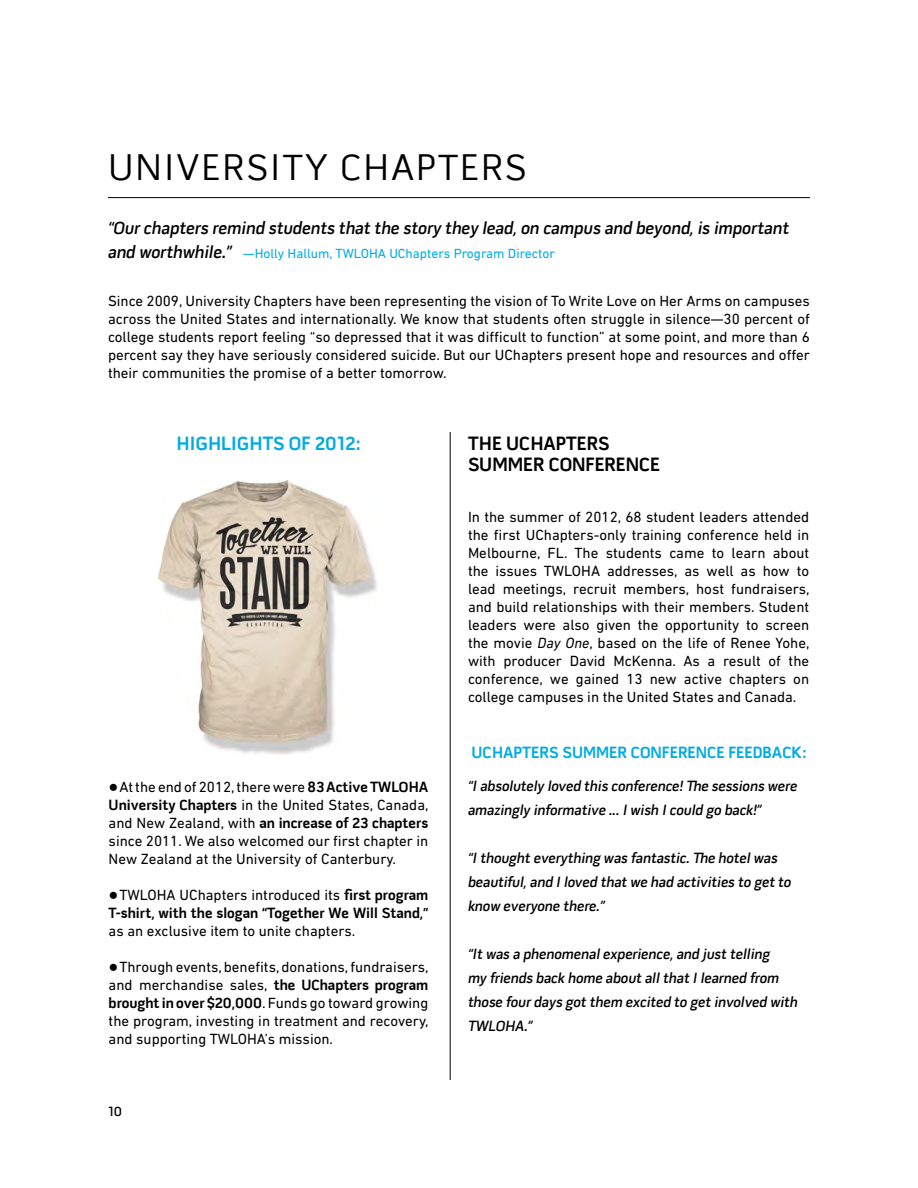
<style>
.page{position:relative;width:918px;height:1188px;background:#fff}
.page>*{position:absolute;margin:0;border:0;box-sizing:border-box;transform-origin:0 0}
.t1{font:37.5px "Pill Gothic 600 mg";letter-spacing:.05em;color:#000}
.t2{font:700 19.5px/21px "Pill Gothic 600 mg";color:#000}
.t3{font:700 19.5px "Pill Gothic 600 mg";color:#00abe3}
.t4{font:18px "Pill Gothic 600 mg Semibd Obq";color:#000}
.t5{font:700 16.5px "Pill Gothic 600 mg";color:#00abe3}
.t6{font:15px/18px "DIN Next LT Pro";color:#000;text-align:justify}
.t7{font:15px/24px "Pill Gothic 600 mg Semibd Obq";color:#000}
.t8{font:700 15px "Pill Gothic 600 mg";color:#000}
.t9{font:13.5px "DIN Next LT Pro";color:#00abe3}
.t10{font:600 13.5px "Pill Gothic 600 mg";color:#000}
.s1{font-family:"Pill Gothic 600 mg Semibd Obq";font-size:18px;color:#000}
.s2{font-family:"Arial";font-weight:900;font-size:16.5px}
.s3{font-family:"Pill Gothic 600 mg";font-weight:700}
.s4{font-family:"DIN Next LT Pro";font-weight:400}
.s5{font-style:italic}
</style>
<div class="page">
<hr style="left:108px;top:197px;width:702px;height:1px;background:#000">
<hr style="left:450px;top:432px;width:1px;height:648px;background:#000">
<img style="left:159px;top:481px;width:218px;height:274px">
<h1 class="t1" style="left:108px;top:145px;width:420px">UNIVERSITY CHAPTERS</h1>
<p class="t4" style="left:108px;top:217px;width:683px">“Our chapters remind students that the story they lead, on campus and beyond, is important</p>
<p class="t9" style="left:108px;top:245px;width:449px"><span class="s1">and worthwhile.”</span> —Holly Hallum, TWLOHA UChapters Program Director</p>
<p class="t6" style="left:108px;top:292px;width:704px">Since 2009, University Chapters have been representing the vision of To Write Love on Her Arms on campuses across the United States and internationally. We know that students often struggle in silence—30 percent of college students report feeling “so depressed that it was difficult to function” at some point, and more than 6 percent say they have seriously considered suicide. But our UChapters present hope and resources and offer their communities the promise of a better tomorrow.</p>
<h2 class="t3" style="left:176px;top:432px;width:186px">HIGHLIGHTS OF 2012:</h2>
<p class="t6" style="left:109px;top:778px;width:321px"><span class="s2">●</span>At the end of 2012, there were <span class="s3">83 Active TWLOHA<br>University Chapters</span> in the United States, Canada,</p>
<p class="t8" style="left:109px;top:814px;width:321px"><span class="s4">and New Zealand, with</span> an increase of 23 chapters</p>
<p class="t6" style="left:109px;top:832px;width:321px">since 2011. We also welcomed our first chapter in<br>New Zealand at the University of Canterbury.</p>
<p class="t6" style="left:109px;top:886px;width:321px"><span class="s2">●</span>TWLOHA UChapters introduced its <span class="s3">first program</span></p>
<p class="t8" style="left:109px;top:904px;width:321px">T-shirt, with the slogan “Together We Will Stand,”</p>
<p class="t6" style="left:109px;top:922px;width:248px">as an exclusive item to unite chapters.</p>
<p class="t6" style="left:109px;top:958px;width:321px"><span class="s2">●</span>Through events, benefits, donations, fundraisers, and merchandise sales, <span class="s3">the UChapters program brought in over $20,000</span>. Funds go toward growing the program, investing in treatment and recovery, and supporting TWLOHA’s mission.</p>
<p class="t10" style="left:108px;top:1103px;width:16px">10</p>
<h2 class="t2" style="left:468px;top:433px;width:193px">THE UCHAPTERS<br>SUMMER CONFERENCE</h2>
<p class="t6" style="left:468px;top:508px;width:343px">In the summer of 2012, 68 student leaders attended the first UChapters-only training conference held in Melbourne, FL. The students came to learn about the issues TWLOHA addresses, as well as how to lead meetings, recruit members, host fundraisers, and build relationships with their members. Student leaders were also given the opportunity to screen the movie <span class="s5">Day One</span>, based on the life of Renee Yohe, with producer David McKenna. As a result of the conference, we gained 13 new active chapters on college campuses in the United States and Canada.</p>
<p class="t5" style="left:471px;top:743px;width:337px">UCHAPTERS SUMMER CONFERENCE FEEDBACK:</p>
<p class="t7" style="left:468px;top:774px;width:331px">“I absolutely loved this conference! The sessions were amazingly informative ... I wish I could go back!”</p>
<p class="t7" style="left:468px;top:846px;width:325px">“I thought everything was fantastic. The hotel was beautiful, and I loved that we had activities to get to know everyone there.”</p>
<p class="t7" style="left:468px;top:942px;width:331px">“It was a phenomenal experience, and just telling<br>my friends back home about all that I learned from those four days got them excited to get involved with TWLOHA.”</p>
</div>
